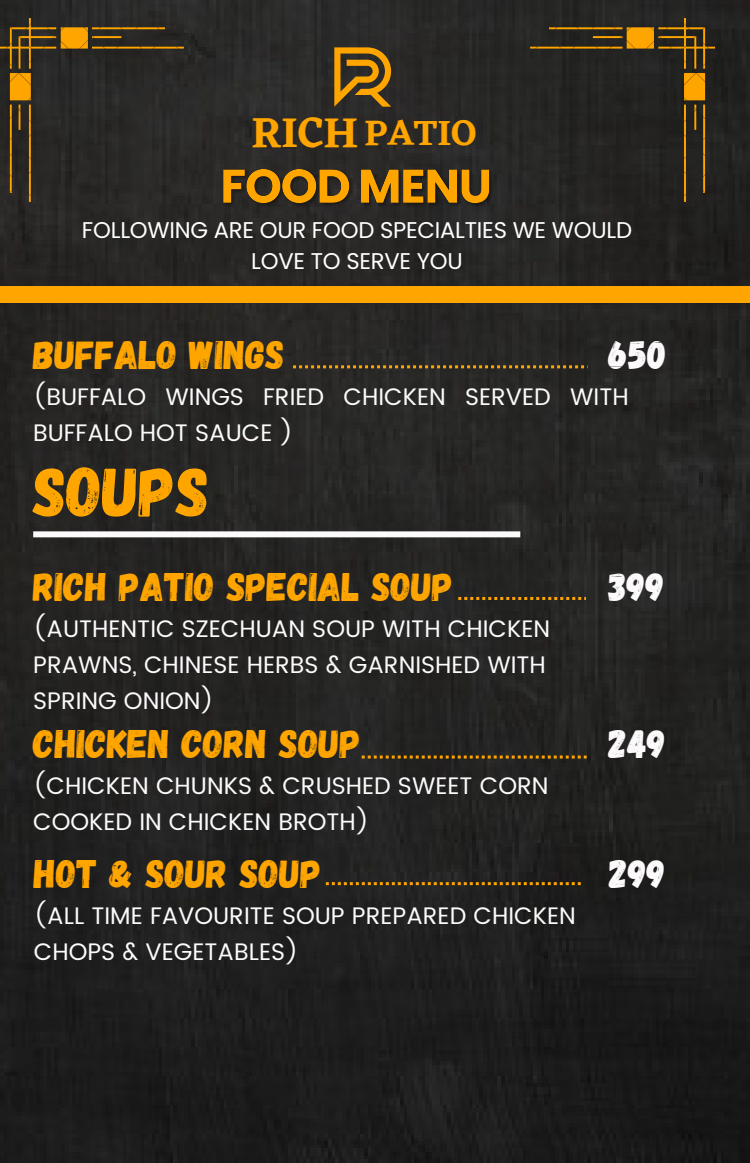
<style>
.page{position:relative;width:750px;height:1163px;background:#fff}
.page>*{position:absolute;margin:0;border:0;box-sizing:border-box;transform-origin:0 0}
.t1{font:69.72px "Gagalin";color:#ffa500}
.t2{font:600 43.4px "Eczar";color:#ffa500}
.t3{font:39.83px "Gagalin";color:#ffa500}
.t4{font:39.83px "Gagalin";color:#fcfafb}
.t5{font:600 36.5px "Eczar";color:#ffa500}
.t6{font:23.9px/35.8px "Poppins";color:#fcfafb}
.t7{font:22.73px/30.6px "Poppins";letter-spacing:-.01em;color:#fff;text-align:center}
</style>
<div class="page">
<img style="left:0;top:0;width:750px;height:1162px">
<img style="left:0;top:19px;width:183px;height:182px">
<img style="left:531px;top:19px;width:183px;height:182px">
<img style="left:217px;top:150px;width:281px;height:77px">
<svg style="left:334px;top:47px;width:57px;height:60px;background:#8c6316"></svg>
<div style="left:0;top:286px;width:750px;height:16px;background:#ffa500"></div>
<svg style="left:293px;top:365px;width:295px;height:3px"></svg>
<div style="left:33px;top:531px;width:487px;height:6px;background:#fcfafb"></div>
<svg style="left:458px;top:597px;width:128px;height:3px"></svg>
<svg style="left:362px;top:755px;width:225px;height:3px"></svg>
<svg style="left:326px;top:882px;width:255px;height:3px"></svg>
<p class="t2" style="left:252px;top:106px;width:108px">RICH</p>
<p class="t5" style="left:365px;top:111px;width:113px">PATIO</p>
<p class="t7" style="left:82px;top:215px;width:552px">FOLLOWING ARE OUR FOOD SPECIALTIES WE WOULD<br>LOVE TO SERVE YOU</p>
<p class="t3" style="left:33px;top:329px;width:253px">BUFFALO WINGS</p>
<p class="t4" style="left:608px;top:329px;width:60px">650</p>
<p class="t6" style="left:33px;top:379px;width:597px">(BUFFALO WINGS FRIED CHICKEN SERVED WITH<br>BUFFALO HOT SAUCE )</p>
<p class="t1" style="left:33px;top:446px;width:178px">SOUPS</p>
<p class="t3" style="left:33px;top:561px;width:422px">RICH PATIO SPECIAL SOUP</p>
<p class="t6" style="left:33px;top:610px;width:518px">(AUTHENTIC SZECHUAN SOUP WITH CHICKEN<br>PRAWNS, CHINESE HERBS &amp; GARNISHED WITH<br>SPRING ONION)</p>
<p class="t3" style="left:33px;top:718px;width:329px">CHICKEN CORN SOUP</p>
<p class="t4" style="left:608px;top:561px;width:57px">399</p>
<p class="t4" style="left:608px;top:718px;width:59px">249</p>
<p class="t6" style="left:33px;top:768px;width:517px">(CHICKEN CHUNKS &amp; CRUSHED SWEET CORN<br>COOKED IN CHICKEN BROTH)</p>
<p class="t3" style="left:34px;top:847px;width:289px">HOT &amp; SOUR SOUP</p>
<p class="t4" style="left:609px;top:847px;width:58px">299</p>
<p class="t6" style="left:34px;top:897px;width:543px">(ALL TIME FAVOURITE SOUP PREPARED CHICKEN<br>CHOPS &amp; VEGETABLES)</p>
</div>
